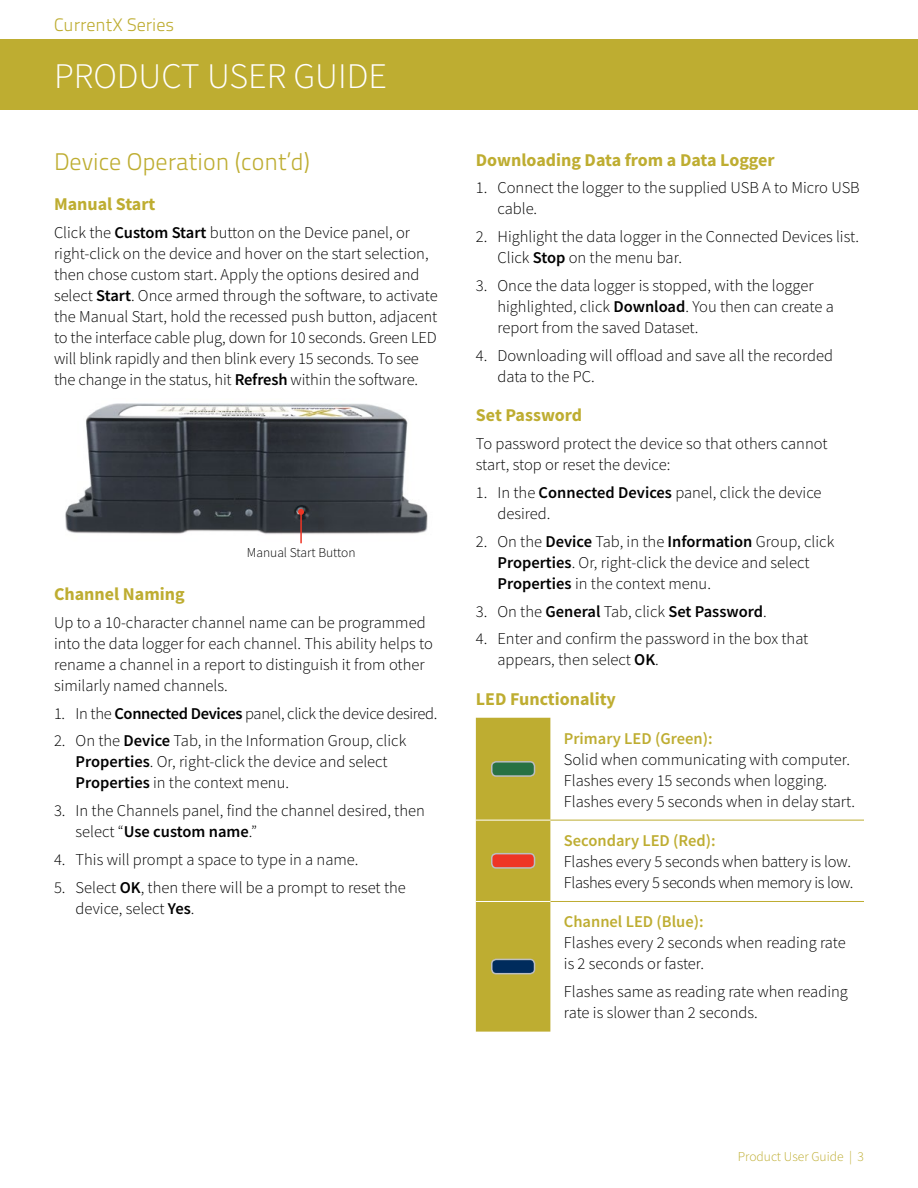
<style>
.page{position:relative;width:918px;height:1188px;background:#fff}
.page>*{position:absolute;margin:0;border:0;box-sizing:border-box;transform-origin:0 0}
.t1{font:300 36px "Source Sans Pro";color:#fff}
.t2{font:300 24px "Titillium Text 22 L";color:#bead31}
.t3{font:700 18px "Source Sans Pro";color:#bead31}
.t4{font:300 18px "Titillium Text 22 L";color:#bead31}
.t5{font:300 16.5px/21px "Source Sans Pro";color:#000}
.t6{font:300 16.5px/21px "Source Sans Pro";letter-spacing:-.02em;color:#000}
.t7{font:600 16.5px "Source Sans Pro";color:#bead31}
.t8{font:600 16.5px "Source Sans Pro";color:#000}
.t9{font:300 13.5px "Source Sans Pro";color:#bead31}
.t10{font:300 13.5px "Source Sans Pro";color:#000}
.s1{font-weight:600}
.s2{font-weight:300}
</style>
<div class="page">
<div style="left:0;top:39px;width:918px;height:71px;background:#bead31"></div>
<div style="left:476px;top:718px;width:74px;height:314px;background:#bead31"></div>
<hr style="left:550px;top:820px;width:314px;height:1px;background:#bead31">
<hr style="left:550px;top:901px;width:314px;height:1px;background:#bead31">
<hr style="left:476px;top:820px;width:74px;height:1px;background:#fff">
<hr style="left:476px;top:901px;width:74px;height:1px;background:#fff">
<div style="left:492px;top:762px;width:43px;height:14px;background:#287143;border-radius:4px"></div>
<div style="left:491px;top:761px;width:44px;height:16px;border:2px solid #bcbec0;border-radius:4px"></div>
<div style="left:492px;top:854px;width:43px;height:14px;background:#ee3525;border-radius:4px"></div>
<div style="left:491px;top:853px;width:44px;height:16px;border:2px solid #bcbec0;border-radius:4px"></div>
<div style="left:492px;top:959px;width:43px;height:15px;background:#002b5c;border-radius:4px"></div>
<div style="left:491px;top:959px;width:44px;height:15px;border:2px solid #bcbec0;border-radius:4px"></div>
<img style="left:65px;top:403px;width:363px;height:141px">
<hr style="left:300px;top:512px;width:2px;height:31px;background:#ee3525">
<svg style="left:298px;top:509px;width:6px;height:6px"></svg>
<p class="t4" style="left:54px;top:11px;width:122px">CurrentX Series</p>
<h1 class="t1" style="left:54px;top:54px;width:335px">PRODUCT USER GUIDE</h1>
<h2 class="t2" style="left:54px;top:144px;width:258px">Device Operation (cont’d)</h2>
<p class="t3" style="left:54px;top:192px;width:103px">Manual Start</p>
<p class="t5" style="left:54px;top:222px;width:385px">Click the <span class="s1">Custom Start</span> button on the Device panel, or right-click on the device and hover on the start selection, then chose custom start. Apply the options desired and select <span class="s1">Start</span>. Once armed through the software, to activate the Manual Start, hold the recessed push button, adjacent to the interface cable plug, down for 10 seconds. Green LED will blink rapidly and then blink every 15 seconds. To see the change in the status, hit <span class="s1">Refresh</span> within the software.</p>
<p class="t10" style="left:247px;top:544px;width:110px">Manual Start Button</p>
<p class="t3" style="left:54px;top:582px;width:132px">Channel Naming</p>
<p class="t5" style="left:54px;top:612px;width:380px">Up to a 10-character channel name can be programmed into the data logger for each channel. This ability helps to rename a channel in a report to distinguish it from other similarly named channels.</p>
<p class="t6" style="left:54px;top:703px;width:385px">1. In the <span class="s1">Connected Devices</span> panel, click the device desired.</p>
<p class="t5" style="left:76px;top:730px;width:332px;text-indent:-22px">2. On the <span class="s1">Device</span> Tab, in the Information Group, click<br><span class="s1">Properties</span>. Or, right-click the device and select<br><span class="s1">Properties</span> in the context menu.</p>
<p class="t5" style="left:76px;top:800px;width:351px;text-indent:-22px">3. In the Channels panel, find the channel desired, then select “<span class="s1">Use custom name</span>.”</p>
<p class="t5" style="left:54px;top:849px;width:306px">4. This will prompt a space to type in a name.</p>
<p class="t5" style="left:76px;top:877px;width:332px;text-indent:-22px">5. Select <span class="s1">OK</span>, then there will be a prompt to reset the device, select <span class="s1">Yes</span>.</p>
<p class="t3" style="left:476px;top:148px;width:300px">Downloading Data from a Data Logger</p>
<p class="t5" style="left:497px;top:178px;width:364px;text-indent:-22px">1. Connect the logger to the supplied USB A to Micro USB cable.</p>
<p class="t5" style="left:497px;top:226px;width:363px;text-indent:-22px">2. Highlight the data logger in the Connected Devices list.<br>Click <span class="s1">Stop</span> on the menu bar.</p>
<p class="t5" style="left:497px;top:275px;width:338px;text-indent:-22px">3. Once the data logger is stopped, with the logger highlighted, click <span class="s1">Download</span>. You then can create a report from the saved Dataset.</p>
<p class="t5" style="left:497px;top:345px;width:337px;text-indent:-22px">4. Downloading will offload and save all the recorded data to the PC.</p>
<p class="t3" style="left:476px;top:403px;width:108px">Set Password</p>
<p class="t5" style="left:476px;top:433px;width:353px">To password protect the device so that others cannot start, stop or reset the device:</p>
<p class="t5" style="left:497px;top:482px;width:326px;text-indent:-22px">1. In the <span class="s1">Connected Devices</span> panel, click the device desired.</p>
<p class="t5" style="left:497px;top:531px;width:338px;text-indent:-22px">2. On the <span class="s1">Device</span> Tab, in the <span class="s1">Information</span> Group, click<br><span class="s1">Properties</span>. Or, right-click the device and select<br><span class="s1">Properties</span> in the context menu.</p>
<p class="t8" style="left:476px;top:600px;width:292px"><span class="s2">3. On the</span> General <span class="s2">Tab, click</span> Set Password<span class="s2">.</span></p>
<p class="t5" style="left:497px;top:628px;width:312px;text-indent:-22px">4. Enter and confirm the password in the box that appears, then select <span class="s1">OK</span>.</p>
<p class="t3" style="left:476px;top:687px;width:142px">LED Functionality</p>
<p class="t7" style="left:564px;top:727px;width:150px">Primary LED (Green):</p>
<p class="t5" style="left:564px;top:749px;width:293px">Solid when communicating with computer.<br>Flashes every 15 seconds when logging.<br>Flashes every 5 seconds when in delay start.</p>
<p class="t7" style="left:564px;top:830px;width:153px">Secondary LED (Red):</p>
<p class="t6" style="left:564px;top:851px;width:291px">Flashes every 5 seconds when battery is low.<br>Flashes every 5 seconds when memory is low.</p>
<p class="t7" style="left:564px;top:911px;width:141px">Channel LED (Blue):</p>
<p class="t5" style="left:564px;top:932px;width:283px">Flashes every 2 seconds when reading rate is 2 seconds or faster.</p>
<p class="t5" style="left:564px;top:981px;width:286px">Flashes same as reading rate when reading rate is slower than 2 seconds.</p>
<p class="t9" style="left:738px;top:1148px;width:128px">Product User Guide | 3</p>
</div>
